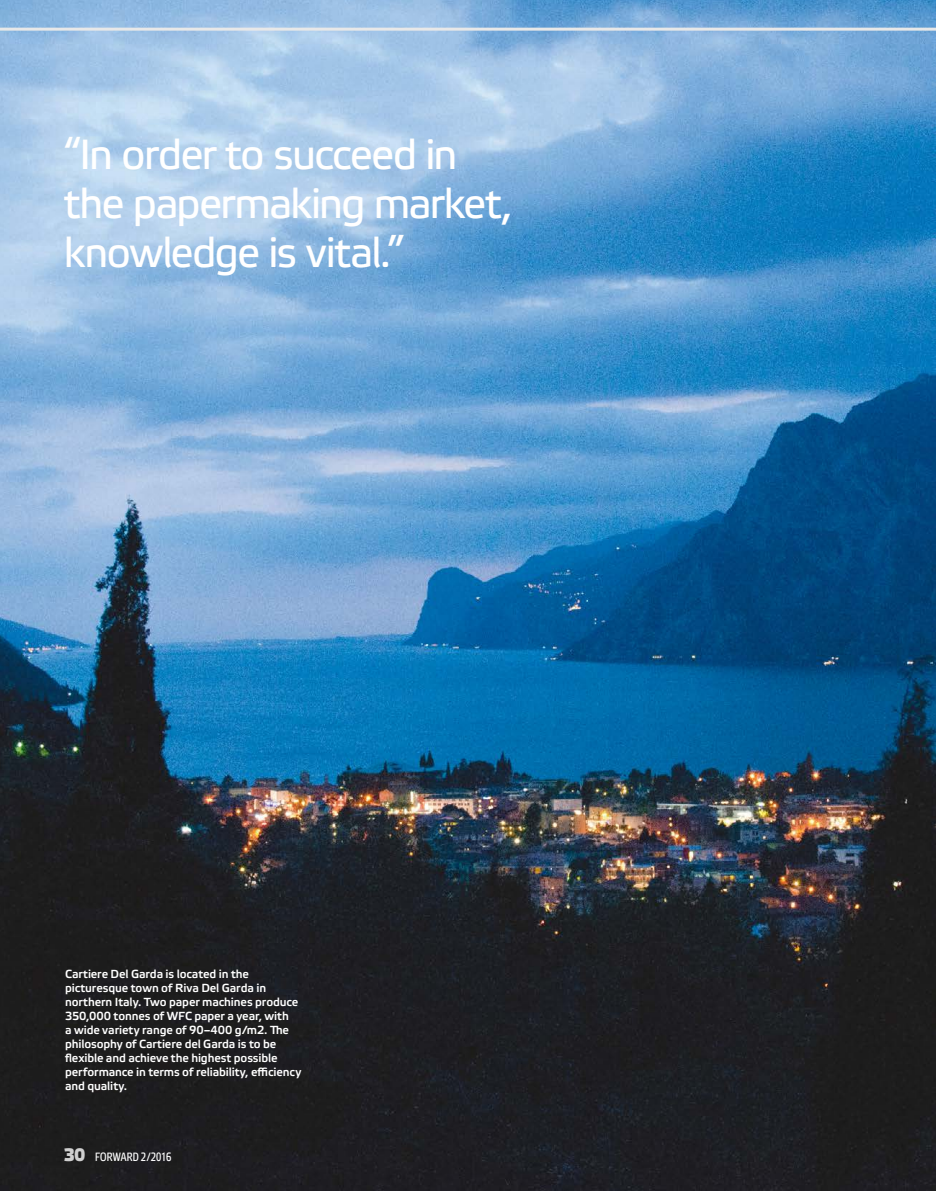
<style>
.page{position:relative;width:936px;height:1191px;background:#fff}
.page>*{position:absolute;margin:0;border:0;box-sizing:border-box;transform-origin:0 0}
.t1{font:42.15px/49.2px "Etelka Text";letter-spacing:-.045em;color:#fff}
.t2{font:12px "Etelka Narrow Text";letter-spacing:.01em;color:#fff}
.t3{font:500 11.7px/14px "Etelka";letter-spacing:-.01em;color:#fff}
.s1{font-family:"Etelka";font-weight:500;font-size:18px;color:#d0d0d0}
</style>
<div class="page">
<img style="left:0;top:0;width:935px;height:1191px">
<hr style="left:0;top:28px;width:935px;height:3px;background:#e8e8e8">
<h1 class="t1" style="left:64px;top:130px;width:450px">“In order to succeed in the papermaking market, knowledge is vital.”</h1>
<p class="t3" style="left:65px;top:967px;width:238px">Cartiere Del Garda is located in the picturesque town of Riva Del Garda in northern Italy. Two paper machines produce 350,000 tonnes of WFC paper a year, with<br>a wide variety range of 90–400 g/m2. The philosophy of Cartiere del Garda is to be flexible and achieve the highest possible performance in terms of reliability, efficiency and quality.</p>
<p class="t2" style="left:64px;top:1150px;width:109px"><span class="s1">30</span> FORWARD 2/2016</p>
</div>
